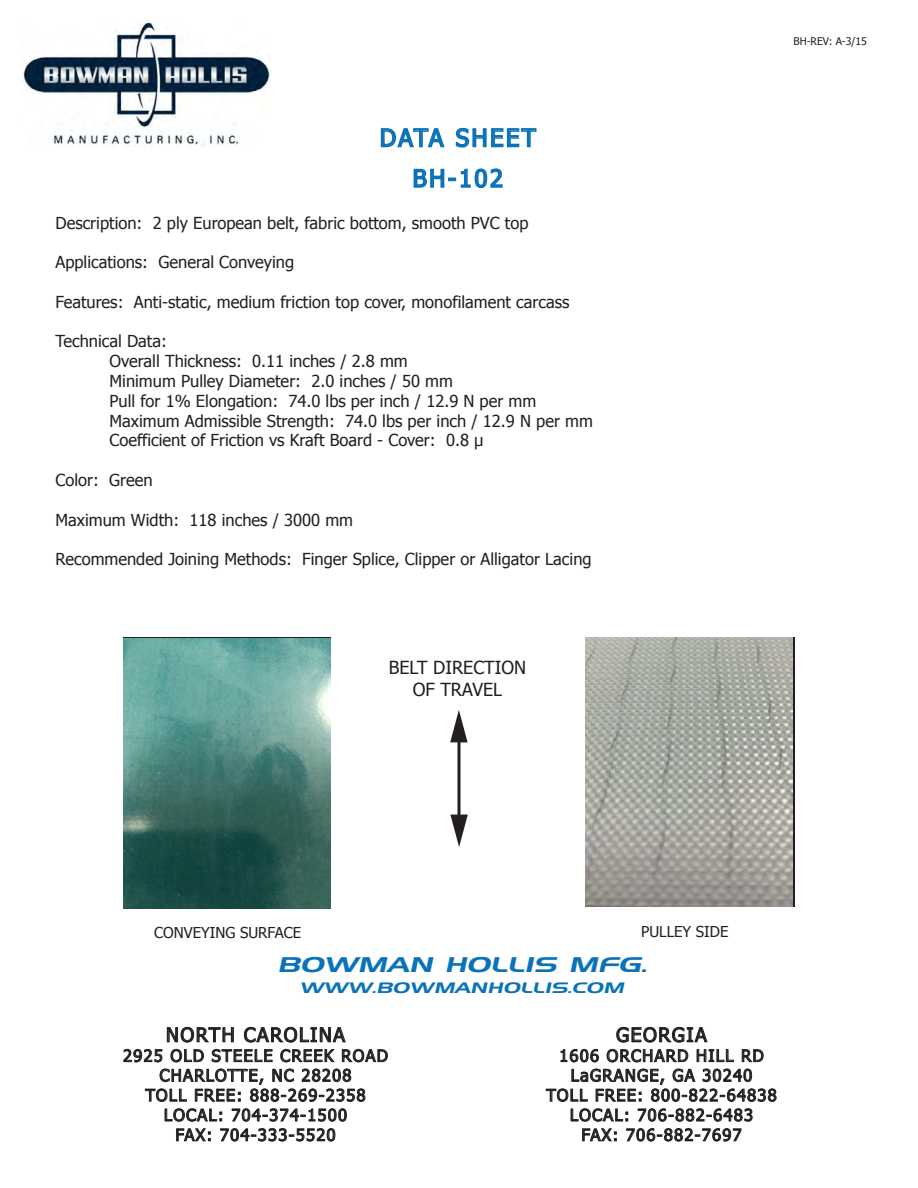
<style>
.page{position:relative;width:918px;height:1188px;background:#fff}
.page>*{position:absolute;margin:0;border:0;box-sizing:border-box;transform-origin:0 0}
.t1{font:24px "Tahoma";letter-spacing:.1em;color:#0b72ba}
.t2{font:italic 21px "Hanzel Extended";letter-spacing:-.005em;color:#0b72ba}
.t3{font:19.5px "Tahoma";letter-spacing:.075em;color:#231f20}
.t4{font:18px/21.6px "Tahoma";color:#231f20;text-align:center}
.t5{font:16.5px/19.8px "Tahoma";color:#231f20}
.t6{font:16.5px/19.8px "Tahoma";letter-spacing:.075em;color:#231f20;text-align:center}
.t7{font:15px "Tahoma";color:#231f20}
.t8{font:italic 15px "Hanzel Extended";color:#0b72ba}
.t9{font:10.5px "Tahoma";color:#231f20}
</style>
<div class="page">
<svg style="left:380px;top:128px;width:65px;height:20px"></svg>
<svg style="left:455px;top:128px;width:82px;height:20px"></svg>
<svg style="left:123px;top:1026px;width:265px;height:76px"></svg>
<svg style="left:164px;top:1108px;width:58px;height:14px"></svg>
<svg style="left:231px;top:1108px;width:116px;height:14px"></svg>
<svg style="left:176px;top:1128px;width:35px;height:14px"></svg>
<svg style="left:220px;top:1128px;width:116px;height:14px"></svg>
<svg style="left:616px;top:1027px;width:92px;height:16px"></svg>
<svg style="left:546px;top:1049px;width:231px;height:53px"></svg>
<svg style="left:570px;top:1108px;width:58px;height:14px"></svg>
<svg style="left:637px;top:1108px;width:116px;height:14px"></svg>
<svg style="left:582px;top:1128px;width:35px;height:14px"></svg>
<svg style="left:626px;top:1128px;width:116px;height:14px"></svg>
<img style="left:20px;top:20px;width:250px;height:126px">
<svg style="left:413px;top:168px;width:90px;height:21px"></svg>
<img style="left:123px;top:639px;width:208px;height:269px">
<img style="left:585px;top:637px;width:208px;height:270px">
<hr style="left:458px;top:736px;width:2px;height:84px;background:#231f20">
<svg style="left:450px;top:710px;width:18px;height:32px"></svg>
<svg style="left:450px;top:815px;width:18px;height:32px"></svg>
<h1 class="t1" style="left:380px;top:122px;width:157px">DATA SHEET</h1>
<h1 class="t1" style="left:413px;top:163px;width:92px">BH-102</h1>
<p class="t5" style="left:56px;top:212px;width:475px">Description: 2 ply European belt, fabric bottom, smooth PVC top</p>
<p class="t5" style="left:56px;top:252px;width:240px">Applications: General Conveying</p>
<p class="t5" style="left:56px;top:291px;width:515px">Features: Anti-static, medium friction top cover, monofilament carcass</p>
<p class="t5" style="left:110px;top:331px;width:485px;text-indent:-54px">Technical Data:<br>Overall Thickness: 0.11 inches / 2.8 mm<br>Minimum Pulley Diameter: 2.0 inches / 50 mm<br>Pull for 1% Elongation: 74.0 lbs per inch / 12.9 N per mm Maximum Admissible Strength: 74.0 lbs per inch / 12.9 N per mm Coefficient of Friction vs Kraft Board - Cover: 0.8 µ</p>
<p class="t5" style="left:56px;top:469px;width:99px">Color: Green</p>
<p class="t5" style="left:56px;top:509px;width:299px">Maximum Width: 118 inches / 3000 mm</p>
<p class="t5" style="left:56px;top:549px;width:538px">Recommended Joining Methods: Finger Splice, Clipper or Alligator Lacing</p>
<p class="t4" style="left:389px;top:656px;width:139px">BELT DIRECTION<br>OF TRAVEL</p>
<p class="t9" style="left:794px;top:35px;width:75px">BH-REV: A-3/15</p>
<p class="t7" style="left:154px;top:923px;width:149px">CONVEYING SURFACE</p>
<p class="t7" style="left:641px;top:922px;width:89px">PULLEY SIDE</p>
<p class="t2" style="left:277px;top:952px;width:371px">BOWMAN HOLLIS MFG.</p>
<p class="t8" style="left:299px;top:979px;width:326px">WWW.BOWMANHOLLIS.COM</p>
<p class="t3" style="left:166px;top:1022px;width:181px">NORTH CAROLINA</p>
<p class="t6" style="left:123px;top:1045px;width:266px">2925 OLD STEELE CREEK ROAD<br>CHARLOTTE, NC 28208<br>TOLL FREE: 888-269-2358<br>LOCAL: 704-374-1500<br>FAX: 704-333-5520</p>
<p class="t3" style="left:616px;top:1022px;width:92px">GEORGIA</p>
<p class="t6" style="left:546px;top:1045px;width:232px">1606 ORCHARD HILL RD<br>LaGRANGE, GA 30240<br>TOLL FREE: 800-822-64838<br>LOCAL: 706-882-6483<br>FAX: 706-882-7697</p>
</div>
